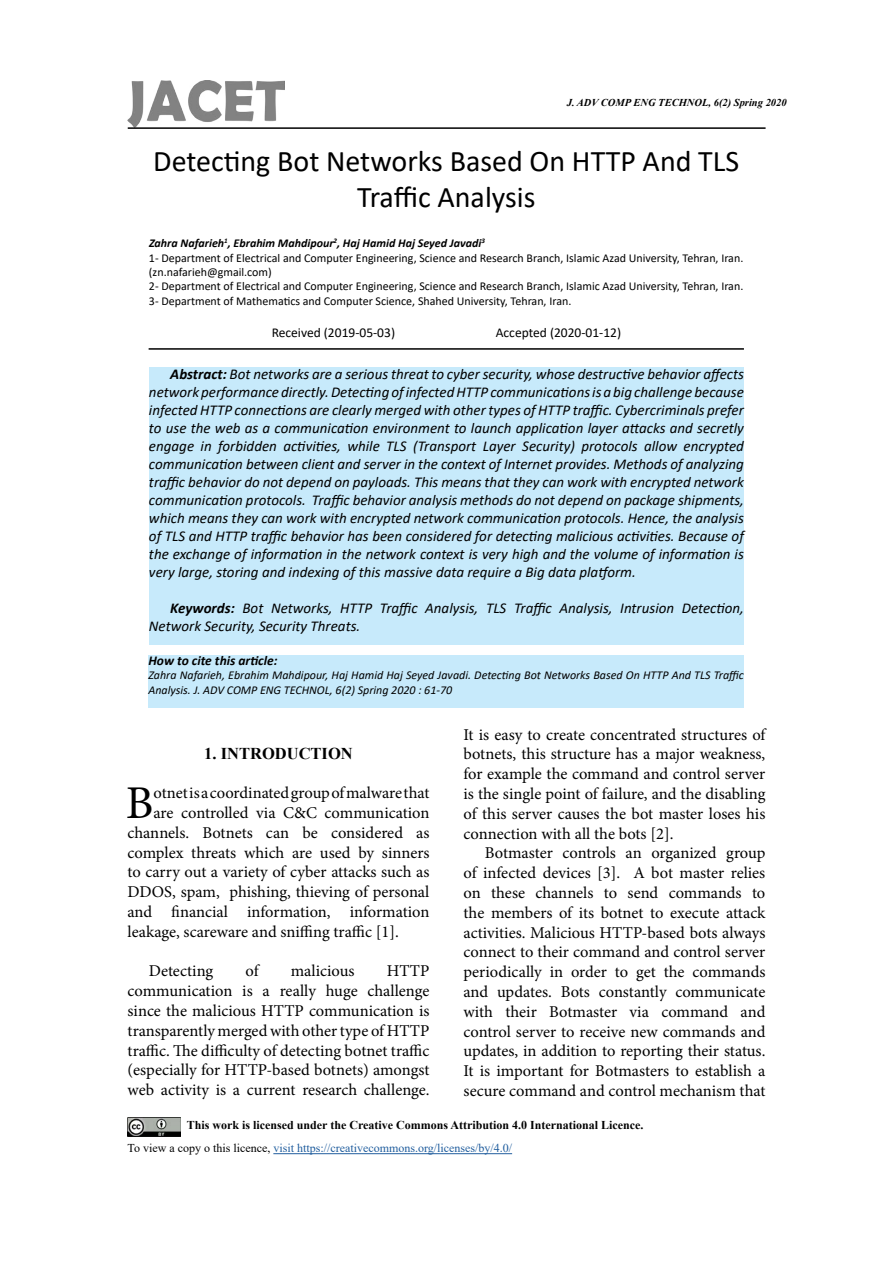
<style>
.page{position:relative;width:893px;height:1263px;background:#fff}
.page>*{position:absolute;margin:0;border:0;box-sizing:border-box;transform-origin:0 0}
.t1{font:46.95px "Minion Pro";color:#000}
.t2{font:30px/36px "Calibri";color:#000;text-align:center}
.t3{font:16.5px/19.8px "Minion Pro";color:#000;text-align:justify}
.t4{font:700 16.5px "Times New Roman";color:#000}
.t5{font:italic 15px/18px "Calibri";color:#000;text-align:justify}
.t6{font:13.5px "Calibri";color:#000}
.t7{font:italic 700 13.5px "Calibri";color:#000}
.t8{font:12px/14.4px "Calibri";color:#000}
.t9{font:700 12px/23px "Times New Roman";color:#000}
.t10{font:italic 12px/14.4px "Calibri";color:#000}
.t11{font:italic 700 10.5px "Times New Roman";color:#000}
.s1{font-weight:700;font-style:italic}
.s2{font-weight:700}
.s3{font-weight:400}
.s4{font-weight:400;color:#215e9e}
</style>
<div class="page">
<img style="left:128px;top:81px;width:156px;height:46px">
<hr style="left:273px;top:1153px;width:239px;height:1px;background:#215e9e">
<img style="left:128px;top:1117px;width:53px;height:19px">
<hr style="left:128px;top:127px;width:638px;height:2px;background:#000">
<hr style="left:149px;top:348px;width:595px;height:2px;background:#000">
<div style="left:149px;top:368px;width:595px;height:277px;background:#c7eafb"></div>
<div style="left:148px;top:655px;width:596px;height:52px;background:#c7eafb"></div>
<p class="t11" style="left:567px;top:95px;width:221px">J. ADV COMP ENG TECHNOL, 6(2) Spring 2020</p>
<h2 class="t2" style="left:153px;top:142px;width:587px">Detecting Bot Networks Based On HTTP And TLS<br>Traffic Analysis</h2>
<p class="t8" style="left:149px;top:236px;width:596px"><span class="s1">Zahra Nafarieh</span><sup>1</sup><span class="s1">, Ebrahim Mahdipour</span><sup>2</sup><span class="s1">, Haj Hamid Haj Seyed Javadi</span><sup>3<br></sup>1- Department of Electrical and Computer Engineering, Science and Research Branch, Islamic Azad University, Tehran, Iran. (zn.nafarieh@gmail.com)<br>2- Department of Electrical and Computer Engineering, Science and Research Branch, Islamic Azad University, Tehran, Iran.<br>3- Department of Mathematics and Computer Science, Shahed University, Tehran, Iran.</p>
<p class="t6" style="left:272px;top:323px;width:125px">Received (2019-05-03)</p>
<p class="t6" style="left:496px;top:323px;width:127px">Accepted (2020-01-12)</p>
<p class="t5" style="left:149px;top:364px;width:596px;text-indent:21px"><span class="s2">Abstract:</span> Bot networks are a serious threat to cyber security, whose destructive behavior affects network performance directly. Detecting of infected HTTP communications is a big challenge because infected HTTP connections are clearly merged with other types of HTTP traffic. Cybercriminals prefer to use the web as a communication environment to launch application layer attacks and secretly engage in forbidden activities, while TLS (Transport Layer Security) protocols allow encrypted communication between client and server in the context of Internet provides. Methods of analyzing traffic behavior do not depend on payloads. This means that they can work with encrypted network communication protocols. Traffic behavior analysis methods do not depend on package shipments, which means they can work with encrypted network communication protocols. Hence, the analysis of TLS and HTTP traffic behavior has been considered for detecting malicious activities. Because of the exchange of information in the network context is very high and the volume of information is very large, storing and indexing of this massive data require a Big data platform.</p>
<p class="t5" style="left:149px;top:598px;width:596px;text-indent:21px"><span class="s2">Keywords:</span> Bot Networks, HTTP Traffic Analysis, TLS Traffic Analysis, Intrusion Detection,<br>Network Security, Security Threats.</p>
<p class="t7" style="left:148px;top:651px;width:131px">How to cite this article:</p>
<p class="t10" style="left:148px;top:667px;width:597px">Zahra Nafarieh, Ebrahim Mahdipour, Haj Hamid Haj Seyed Javadi. Detecting Bot Networks Based On HTTP And TLS Traffic<br>Analysis. J. ADV COMP ENG TECHNOL, 6(2) Spring 2020 : 61-70</p>
<p class="t4" style="left:204px;top:741px;width:150px">1. INTRODUCTION</p>
<h1 class="t1" style="left:126px;top:771px;width:29px">B</h1>
<p class="t3" style="left:153px;top:783px;width:277px">otnet is a coordinated group of malware that</p>
<p class="t3" style="left:153px;top:803px;width:277px">are controlled via C&amp;C communication</p>
<p class="t3" style="left:128px;top:823px;width:303px">channels. Botnets can be considered as</p>
<p class="t3" style="left:128px;top:842px;width:303px">complex threats which are used by sinners</p>
<p class="t3" style="left:128px;top:862px;width:303px">to carry out a variety of cyber attacks such as</p>
<p class="t3" style="left:128px;top:882px;width:303px">DDOS, spam, phishing, thieving of personal</p>
<p class="t3" style="left:128px;top:902px;width:303px">and financial information, information</p>
<p class="t3" style="left:128px;top:922px;width:273px">leakage, scareware and sniffing traffic [1].</p>
<p class="t3" style="left:149px;top:961px;width:66px">Detecting</p>
<p class="t3" style="left:245px;top:961px;width:15px">of</p>
<p class="t3" style="left:291px;top:961px;width:65px">malicious</p>
<p class="t3" style="left:128px;top:961px;width:303px;text-indent:259px">HTTP communication is a really huge challenge since the malicious HTTP communication is transparently merged with other type of HTTP traffic. The difficulty of detecting botnet traffic (especially for HTTP-based botnets) amongst web activity is a current research challenge.</p>
<p class="t3" style="left:463px;top:724px;width:303px">It is easy to create concentrated structures of botnets, this structure has a major weakness, for example the command and control server is the single point of failure, and the disabling of this server causes the bot master loses his connection with all the bots [2].</p>
<p class="t3" style="left:463px;top:843px;width:303px;text-indent:21px">Botmaster controls an organized group of infected devices [3]. A bot master relies on these channels to send commands to the members of its botnet to execute attack activities. Malicious HTTP-based bots always connect to their command and control server periodically in order to get the commands and updates. Bots constantly communicate with their Botmaster via command and control server to receive new commands and updates, in addition to reporting their status.<br>It is important for Botmasters to establish a secure command and control mechanism that</p>
<p class="t9" style="left:128px;top:1113px;width:517px;text-indent:59px">This work is licensed under the Creative Commons Attribution 4.0 International Licence.<br><span class="s3">To view a copy o this licence,</span> <span class="s4">visit https://creativecommons.org/licenses/by/4.0/</span></p>
</div>
